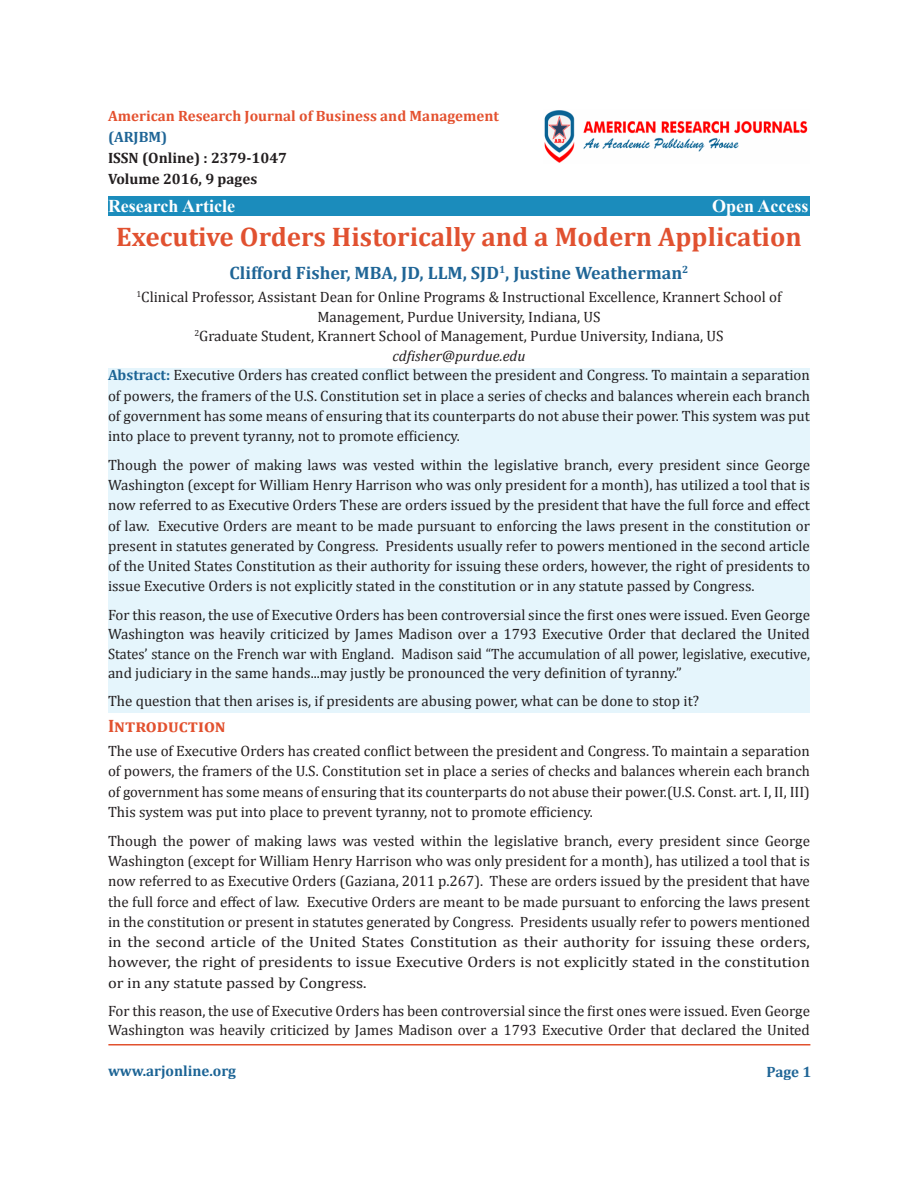
<style>
.page{position:relative;width:918px;height:1188px;background:#fff}
.page>*{position:absolute;margin:0;border:0;box-sizing:border-box;transform-origin:0 0}
.t1{font:700 27px "Cambria";color:#e15130}
.t2{font:700 18px "Cambria";color:#1f6596}
.t3{font:700 18px "Times New Roman";color:#fff}
.List_Paragraph{font:700 18px "Cambria";color:#e2512f}
.List_Paragraph-2{font:15px/20.2px "Cambria";color:#231f20;text-align:justify}
.t4{font:700 15px/21px "Cambria";color:#e4512f}
.t5{font:700 15px "Cambria";color:#231f20}
.t6{font:italic 15px "Cambria";color:#231f20}
.t7{font:700 15px "Cambria";color:#1c6495}
.t8{font:700 15px "Cambria";color:#1f6596}
.s1{color:#e15130}
.s2{color:#1f6596}
.s3{font-weight:700;color:#1c6495}
</style>
<div class="page">
<img style="left:544px;top:110px;width:264px;height:53px">
<div style="left:108px;top:196px;width:702px;height:20px;background:#1b8cbc"></div>
<hr style="left:108px;top:1044px;width:702px;height:2px;background:#e1512e">
<div style="left:108px;top:369px;width:702px;height:344px;background:#e5f5fc"></div>
<p class="t4" style="left:108px;top:105px;width:393px">American Research Journa<span class="s1">l of</span> Business and Management <span class="s2">(ARJBM)</span></p>
<p class="t5" style="left:108px;top:147px;width:181px">ISSN (Online) : 2379-1047</p>
<p class="t5" style="left:108px;top:168px;width:151px">Volume 2016, 9 pages</p>
<p class="t3" style="left:108px;top:193px;width:129px">Research Article</p>
<p class="t3" style="left:712px;top:193px;width:98px">Open Access</p>
<p class="t1" style="left:116px;top:217px;width:687px">Executive Orders Historically and a Modern Application</p>
<p class="t2" style="left:230px;top:260px;width:460px">Clifford Fisher, MBA, JD, LLM, SJD<sup>1</sup>, Justine Weatherman<sup>2</sup></p>
<p class="List_Paragraph-2" style="left:136px;top:287px;width:647px;line-height:19.5px;text-align:center"><sup>1</sup>Clinical Professor, Assistant Dean for Online Programs &amp; Instructional Excellence, Krannert School of<br>Management, Purdue University, Indiana, US</p>
<p class="List_Paragraph-2" style="left:194px;top:326px;width:531px"><sup>2</sup>Graduate Student, Krannert School of Management, Purdue University, Indiana, US</p>
<p class="t6" style="left:393px;top:345px;width:134px">cdfisher@purdue.edu</p>
<p class="List_Paragraph-2" style="left:108px;top:365px;width:703px"><span class="s3">Abstract:</span> Executive Orders has created conflict between the president and Congress. To maintain a separation of powers, the framers of the U.S. Constitution set in place a series of checks and balances wherein each branch of government has some means of ensuring that its counterparts do not abuse their power. This system was put into place to prevent tyranny, not to promote efficiency.</p>
<p class="List_Paragraph-2" style="left:108px;top:455px;width:704px">Though the power of making laws was vested within the legislative branch, every president since George Washington (except for William Henry Harrison who was only president for a month), has utilized a tool that is now referred to as Executive Orders These are orders issued by the president that have the full force and effect of law. Executive Orders are meant to be made pursuant to enforcing the laws present in the constitution or present in statutes generated by Congress. Presidents usually refer to powers mentioned in the second article of the United States Constitution as their authority for issuing these orders, however, the right of presidents to issue Executive Orders is not explicitly stated in the constitution or in any statute passed by Congress.</p>
<p class="List_Paragraph-2" style="left:108px;top:605px;width:704px;line-height:19.5px">For this reason, the use of Executive Orders has been controversial since the first ones were issued. Even George Washington was heavily criticized by James Madison over a 1793 Executive Order that declared the United States’ stance on the French war with England. Madison said “The accumulation of all power, legislative, executive, and judiciary in the same hands...may justly be pronounced the very definition of tyranny.”</p>
<p class="List_Paragraph-2" style="left:108px;top:691px;width:593px">The question that then arises is, if presidents are abusing power, what can be done to stop it?</p>
<p class="List_Paragraph" style="left:108px;top:713px;width:119px">Introduction</p>
<p class="List_Paragraph-2" style="left:108px;top:741px;width:703px">The use of Executive Orders has created conflict between the president and Congress. To maintain a separation of powers, the framers of the U.S. Constitution set in place a series of checks and balances wherein each branch of government has some means of ensuring that its counterparts do not abuse their power.(U.S. Const. art. I, II, III)<br>This system was put into place to prevent tyranny, not to promote efficiency.</p>
<p class="List_Paragraph-2" style="left:108px;top:830px;width:704px">Though the power of making laws was vested within the legislative branch, every president since George Washington (except for William Henry Harrison who was only president for a month), has utilized a tool that is now referred to as Executive Orders (Gaziana, 2011 p.267). These are orders issued by the president that have the full force and effect of law. Executive Orders are meant to be made pursuant to enforcing the laws present in the constitution or present in statutes generated by Congress. Presidents usually refer to powers mentioned in the second article of the United States Constitution as their authority for issuing these orders, however, the right of presidents to issue Executive Orders is not explicitly stated in the constitution or in any statute passed by Congress.</p>
<p class="List_Paragraph-2" style="left:108px;top:1001px;width:703px;line-height:19.5px">For this reason, the use of Executive Orders has been controversial since the first ones were issued. Even George<br>Washington was heavily criticized by James Madison over a 1793 Executive Order that declared the United</p>
<p class="t7" style="left:108px;top:1061px;width:130px">www.arjonline.org</p>
<p class="t8" style="left:766px;top:1061px;width:46px">Page 1</p>
</div>
